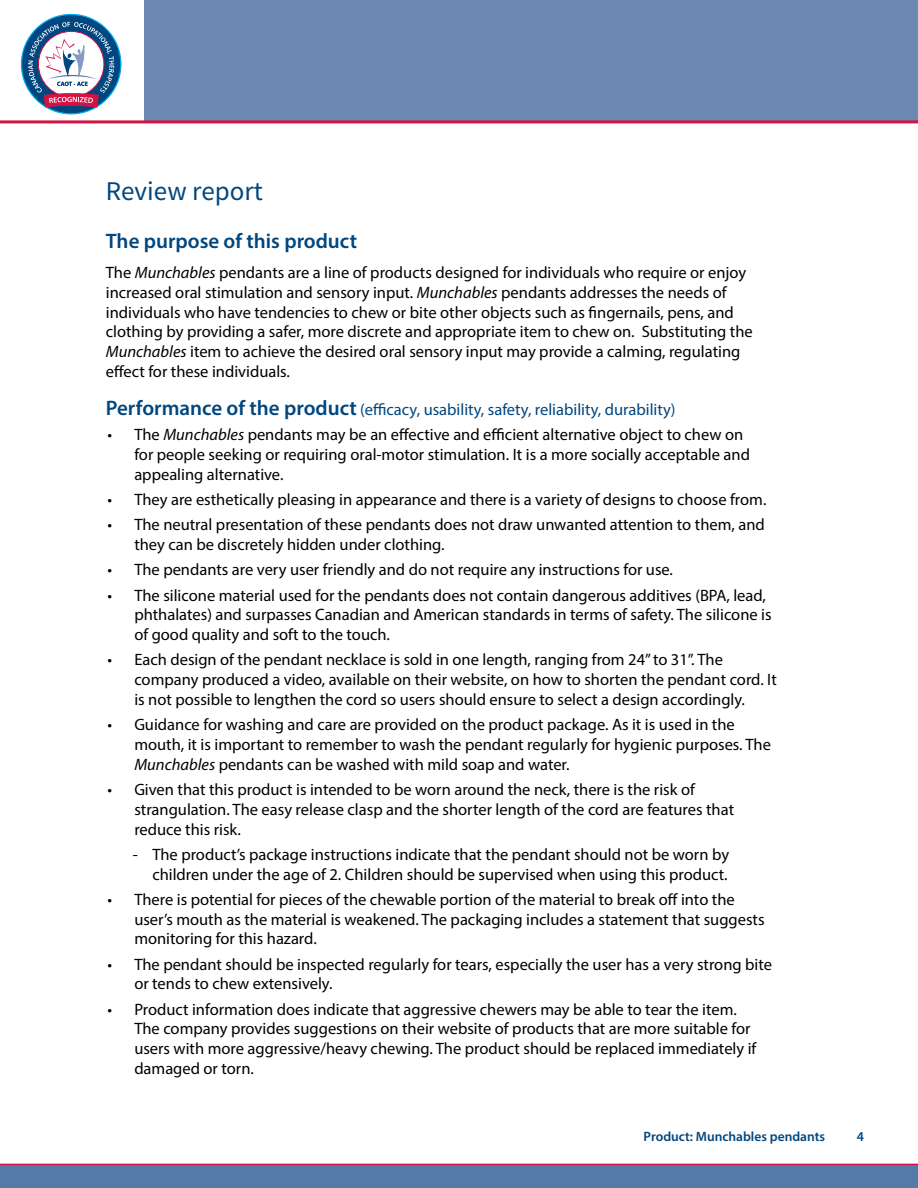
<style>
.page{position:relative;width:918px;height:1188px;background:#fff}
.page>*{position:absolute;margin:0;border:0;box-sizing:border-box;transform-origin:0 0}
.Header_18_pt{font:27px "Source Sans Pro";color:#00467f}
.Subheading_14_pt_bol{font:600 21px "Myriad Pro";color:#00467f}
.Bullets{font:16.5px/19.8px "Myriad Pro";color:#000}
.Body_text{font:16.5px/19.8px "Myriad Pro";color:#000}
.Subheading_14_pt_bol-2{font:16.5px "Myriad Pro";color:#00467f}
.t1{font:600 13.5px "Myriad Pro";color:#00467f}
.s1{font-style:italic}
.s2{font-weight:600;font-size:21px}
</style>
<div class="page">
<div style="left:145px;top:0;width:773px;height:122px;background:#6c89b4"></div>
<div style="left:0;top:1164px;width:918px;height:24px;background:#5579a8"></div>
<hr style="left:0;top:1164px;width:918px;height:1px;background:#d21242">
<hr style="left:0;top:120px;width:918px;height:3px;background:#d21242">
<svg style="left:21px;top:14px;width:100px;height:100px"></svg>
<svg style="left:28px;top:22px;width:86px;height:86px"></svg>
<p class="Header_18_pt" style="left:106px;top:174px;width:159px">Review report</p>
<p class="Subheading_14_pt_bol" style="left:106px;top:228px;width:253px">The purpose of this product</p>
<p class="Body_text" style="left:106px;top:262px;width:648px">The <span class="s1">Munchables</span> pendants are a line of products designed for individuals who require or enjoy increased oral stimulation and sensory input. <span class="s1">Munchables</span> pendants addresses the needs of individuals who have tendencies to chew or bite other objects such as fingernails, pens, and clothing by providing a safer, more discrete and appropriate item to chew on. Substituting the <span class="s1">Munchables</span> item to achieve the desired oral sensory input may provide a calming, regulating effect for these individuals.</p>
<p class="Subheading_14_pt_bol-2" style="left:106px;top:399px;width:571px"><span class="s2">Performance of the product</span> (efficacy, usability, safety, reliability, durability)</p>
<p class="Bullets" style="left:134px;top:425px;width:617px;text-indent:-27px">• The <span class="s1">Munchables</span> pendants may be an effective and efficient alternative object to chew on for people seeking or requiring oral-motor stimulation. It is a more socially acceptable and appealing alternative.</p>
<p class="Bullets" style="left:107px;top:489px;width:661px">• They are esthetically pleasing in appearance and there is a variety of designs to choose from.</p>
<p class="Bullets" style="left:134px;top:515px;width:632px;text-indent:-27px">• The neutral presentation of these pendants does not draw unwanted attention to them, and they can be discretely hidden under clothing.</p>
<p class="Bullets" style="left:107px;top:560px;width:567px">• The pendants are very user friendly and do not require any instructions for use.</p>
<p class="Bullets" style="left:134px;top:585px;width:639px;text-indent:-27px">• The silicone material used for the pendants does not contain dangerous additives (BPA, lead, phthalates) and surpasses Canadian and American standards in terms of safety. The silicone is of good quality and soft to the touch.</p>
<p class="Bullets" style="left:134px;top:650px;width:644px;text-indent:-27px">• Each design of the pendant necklace is sold in one length, ranging from 24” to 31”. The company produced a video, available on their website, on how to shorten the pendant cord. It is not possible to lengthen the cord so users should ensure to select a design accordingly.</p>
<p class="Bullets" style="left:134px;top:714px;width:638px;text-indent:-27px">• Guidance for washing and care are provided on the product package. As it is used in the mouth, it is important to remember to wash the pendant regularly for hygienic purposes. The<br><span class="s1">Munchables</span> pendants can be washed with mild soap and water.</p>
<p class="Bullets" style="left:134px;top:779px;width:601px;text-indent:-27px">• Given that this product is intended to be worn around the neck, there is the risk of strangulation. The easy release clasp and the shorter length of the cord are features that reduce this risk.</p>
<p class="Bullets" style="left:133px;top:844px;width:598px;text-align:right">- The product’s package instructions indicate that the pendant should not be worn by children under the age of 2. Children should be supervised when using this product.</p>
<p class="Bullets" style="left:134px;top:889px;width:632px;text-indent:-27px">• There is potential for pieces of the chewable portion of the material to break off into the user’s mouth as the material is weakened. The packaging includes a statement that suggests monitoring for this hazard.</p>
<p class="Bullets" style="left:134px;top:954px;width:639px;text-indent:-27px">• The pendant should be inspected regularly for tears, especially the user has a very strong bite or tends to chew extensively.</p>
<p class="Bullets" style="left:134px;top:999px;width:624px;text-indent:-27px">• Product information does indicate that aggressive chewers may be able to tear the item.<br>The company provides suggestions on their website of products that are more suitable for users with more aggressive/heavy chewing. The product should be replaced immediately if damaged or torn.</p>
<p class="t1" style="left:644px;top:1128px;width:183px">Product: Munchables pendants</p>
<p class="t1" style="left:857px;top:1128px;width:9px">4</p>
</div>
